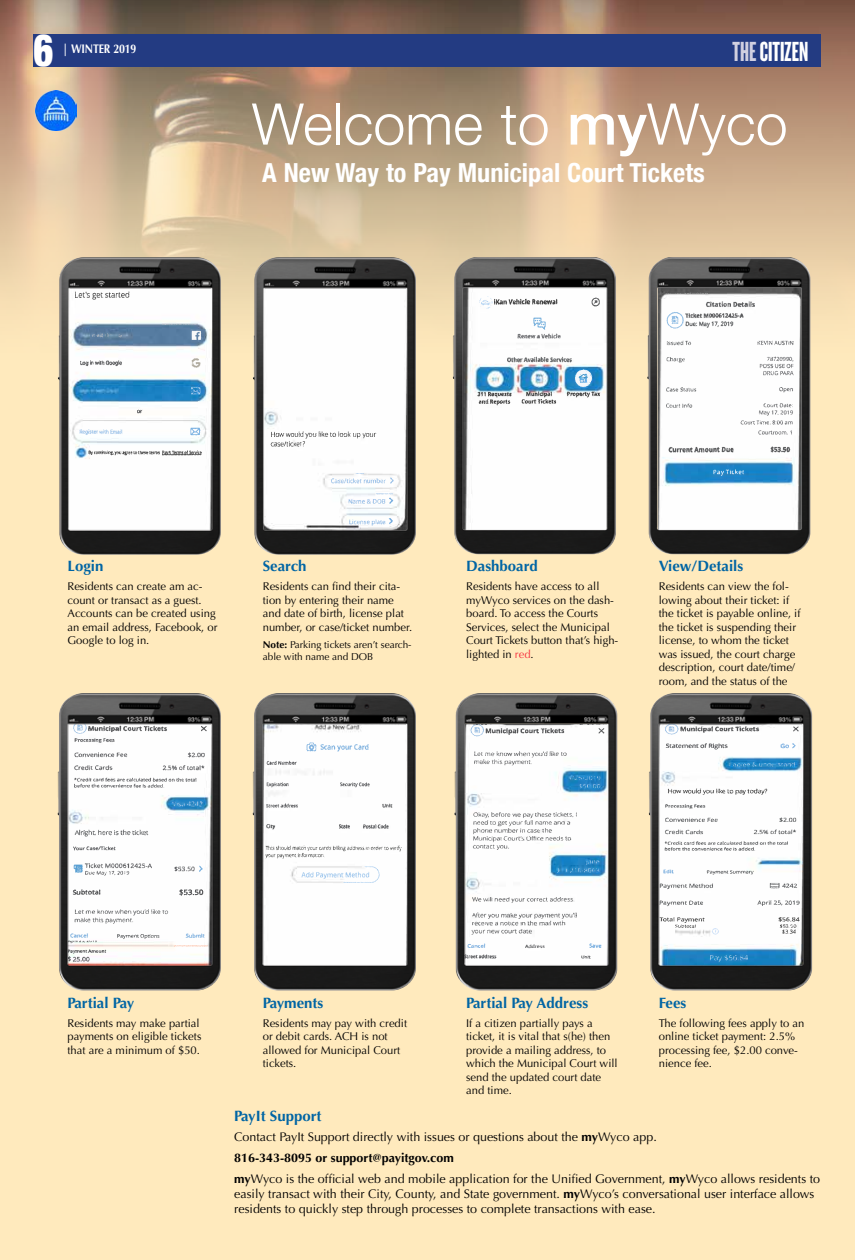
<style>
.page{position:relative;width:855px;height:1260px;background:#ffeabd}
.page>*{position:absolute;margin:0;border:0;box-sizing:border-box;transform-origin:0 0}
.t1{font:300 57.5px "Helvetica Neue";color:#fff}
.t2{font:900 condensed 45px "Helvetica Neue";color:#fff;scale:.85 1}
.t3{font:28.75px "Knockout HTF67 Full Bantamwt";color:#fff}
.t4{font:700 condensed 26.25px "Helvetica Neue";color:#fff}
.t5{font:700 15px "Optima";color:#0065a4}
.t6{font:12.5px/20.6px "Optima";color:#000}
.t7{font:700 12.5px "Optima";letter-spacing:-.015em;color:#fff;scale:.85 1}
.t8{font:11.25px/13.5px "Optima";color:#000}
.t9{font:10px/12px "Optima";color:#000}
.s1{color:#d1d0e1}
.s2{font-weight:500}
.s3{font-weight:700}
.s4{color:#f7323f}
</style>
<div class="page">
<img style="left:0;top:0;width:855px;height:378px">
<div style="left:34px;top:34px;width:787px;height:33px;background:#233b82"></div>
<img style="left:57px;top:257px;width:164px;height:298px">
<img style="left:36px;top:90px;width:40px;height:41px">
<img style="left:453px;top:257px;width:163px;height:297px">
<img style="left:647px;top:257px;width:164px;height:297px">
<img style="left:253px;top:257px;width:163px;height:298px">
<img style="left:57px;top:693px;width:164px;height:298px">
<img style="left:454px;top:693px;width:164px;height:298px">
<img style="left:649px;top:693px;width:163px;height:298px">
<img style="left:253px;top:693px;width:163px;height:298px">
<h2 class="t2" style="left:34px;top:13px;width:25px">6</h2>
<p class="t7" style="left:62px;top:42px;width:89px">| WINTER 2019</p>
<h3 class="t3" style="left:733px;top:37px;width:77px"><span class="s1">THE</span> CITIZEN</h3>
<h1 class="t1" style="left:252px;top:78px;width:537px">Welcome to <span class="s2">my</span>Wyco</h1>
<h3 class="t4" style="left:262px;top:151px;width:444px">A New Way to Pay Municipal Court Tickets</h3>
<h3 class="t5" style="left:68px;top:557px;width:37px">Login</h3>
<p class="t8" style="left:68px;top:580px;width:152px">Residents can create am ac&shy;count or transact as a guest.<br>Accounts can be created using an email address, Facebook, or<br>Google to log in.</p>
<h3 class="t5" style="left:263px;top:557px;width:45px">Search</h3>
<p class="t8" style="left:263px;top:580px;width:151px">Residents can find their cita&shy;tion by entering their name and date of birth, license plat number, or case/ticket number.</p>
<p class="t9" style="left:263px;top:639px;width:150px"><span class="s3">Note:</span> Parking tickets aren’t search&shy;able with name and DOB</p>
<h3 class="t5" style="left:466px;top:557px;width:73px">Dashboard</h3>
<p class="t8" style="left:466px;top:580px;width:154px">Residents have access to all myWyco services on the dash&shy;board. To access the Courts<br>Services, select the Municipal<br>Court Tickets button that’s high&shy;lighted in <span class="s4">red</span>.</p>
<h3 class="t5" style="left:659px;top:557px;width:86px">View/Details</h3>
<p class="t8" style="left:659px;top:580px;width:143px">Residents can view the fol&shy;lowing about their ticket: if the ticket is payable online, if the ticket is suspending their license, to whom the ticket was issued, the court charge description, court date/time/ room, and the status of the</p>
<h3 class="t5" style="left:68px;top:994px;width:68px">Partial Pay</h3>
<p class="t8" style="left:68px;top:1016px;width:135px">Residents may make partial payments on eligible tickets that are a minimum of $50.</p>
<h3 class="t5" style="left:263px;top:994px;width:62px">Payments</h3>
<p class="t8" style="left:263px;top:1016px;width:146px">Residents may pay with credit or debit cards. ACH is not allowed for Municipal Court tickets.</p>
<h3 class="t5" style="left:466px;top:994px;width:124px">Partial Pay Address</h3>
<p class="t8" style="left:466px;top:1016px;width:153px">If a citizen partially pays a ticket, it is vital that s(he) then provide a mailing address, to which the Municipal Court will send the updated court date and time.</p>
<h3 class="t5" style="left:659px;top:994px;width:29px">Fees</h3>
<p class="t8" style="left:659px;top:1016px;width:147px">The following fees apply to an online ticket payment: 2.5% processing fee, $2.00 conve&shy;nience fee.</p>
<h3 class="t5" style="left:234px;top:1107px;width:89px">PayIt Support</h3>
<p class="t6" style="left:234px;top:1127px;width:587px">Contact PayIt Support directly with issues or questions about the <span class="s3">my</span>Wyco app.<br><span class="s3">816-343-8095 or support@payitgov.com<br>my</span>Wyco is the official web and mobile application for the Unified Government, <span class="s3">my</span>Wyco allows residents to</p>
<p class="t6" style="left:234px;top:1186px;width:582px;line-height:15px">easily transact with their City, County, and State government. <span class="s3">my</span>Wyco’s conversational user interface allows residents to quickly step through processes to complete transactions with ease.</p>
</div>
